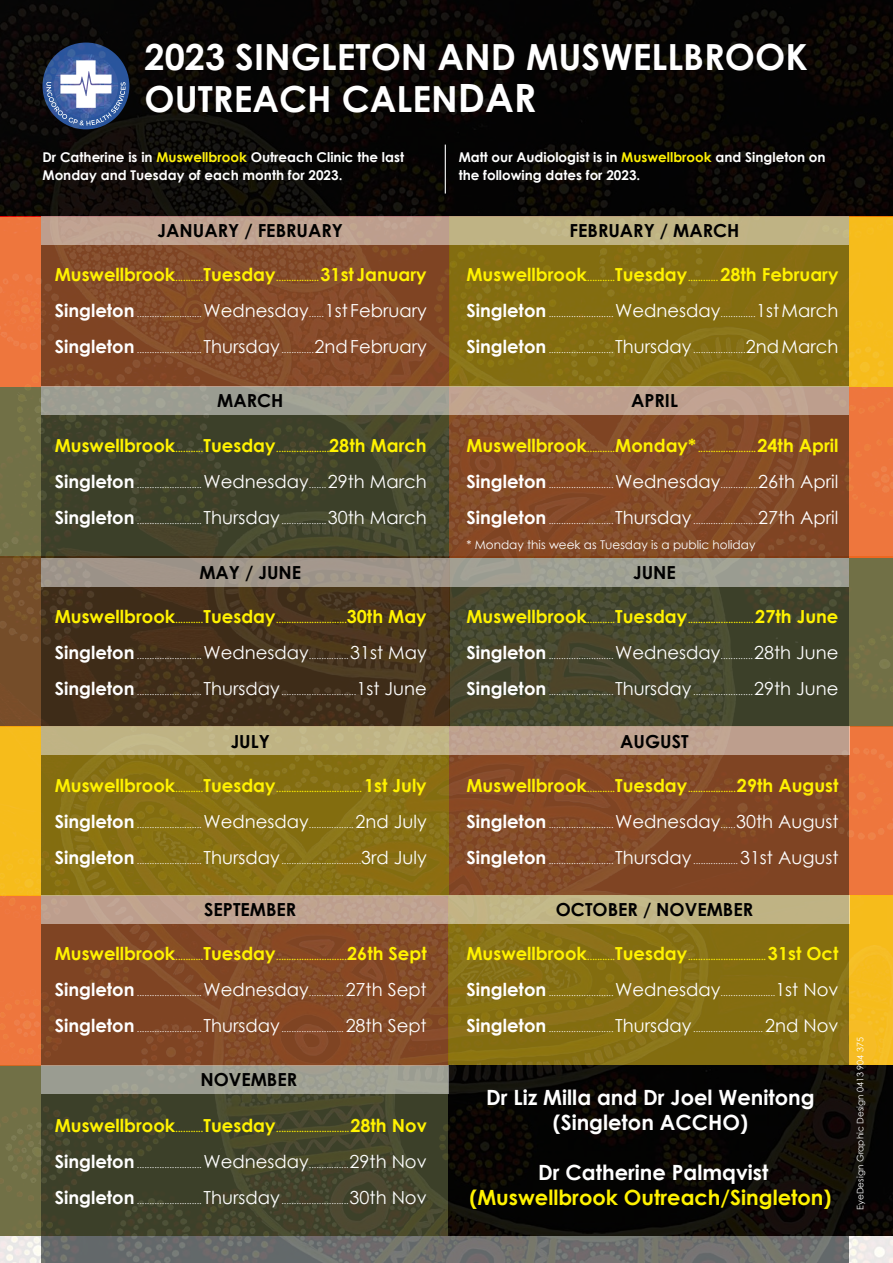
<style>
.page{position:relative;width:893px;height:1263px;background:#fff}
.page>*{position:absolute;margin:0;border:0;box-sizing:border-box;transform-origin:0 0}
.t1{font:700 36px/42px "Century Gothic";color:#fff}
.t2{font:700 21px/25.2px "Century Gothic";color:#fff;text-align:center}
.t3{font:700 21px "Century Gothic";color:#fff200}
.t4{font:700 18px "Century Gothic";color:#fff200}
.t5{font:700 18px "Century Gothic";color:#000}
.t6{font:700 13.5px/18px "Century Gothic";color:#fff}
.t7{font:12px "Century Gothic";color:#fff}
.t8{font:9px "Century Gothic";color:#fff}
.t9{font:700 9px "Century Gothic";color:#fff200}
.s1{font-size:39px}
.s2{color:#fff200}
.s3{font-size:9px}
.s4{font-weight:700;font-size:18px}
.s5{font-size:18px}
</style>
<div class="page">
<img style="left:0;top:0;width:893px;height:1263px">
<div style="left:41px;top:216px;width:808px;height:29px;background:linear-gradient(to right,#c09e94,#bfb781)"></div>
<svg style="left:41px;top:386px;width:808px;height:29px;background:#afa090"></svg>
<div style="left:41px;top:558px;width:808px;height:28px;background:#a19c91"></div>
<div style="left:41px;top:727px;width:808px;height:28px;background:linear-gradient(to right,#c1ba83,#be9c92)"></div>
<div style="left:41px;top:895px;width:808px;height:29px;background:linear-gradient(to right,#bf9d92,#c1b983)"></div>
<div style="left:41px;top:1065px;width:407px;height:29px;background:#9c9c91"></div>
<h1 class="t1" style="left:145px;top:34px;width:665px">2023 SINGLETON AND MUSWELLBROOK<br>OUTREACH CALEN<span class="s1">DAR</span></h1>
<h3 class="t6" style="left:43px;top:148px;width:363px">Dr Catherine is in <span class="s2">Muswellbrook</span> Outreach Clinic the last<br>Monday and Tuesday of each month for 2023.</h3>
<h3 class="t6" style="left:459px;top:148px;width:368px">Matt our Audiologist is in <span class="s2">Muswellbrook</span> and Singleton on the following dates for 2023.</h3>
<h3 class="t5" style="left:158px;top:217px;width:187px">JANUARY / FEBRUARY</h3>
<h3 class="t5" style="left:570px;top:217px;width:171px">FEBRUARY / MARCH</h3>
<h3 class="t4" style="left:55px;top:261px;width:373px">Muswellbrook<span class="s3">...........</span>Tuesday<span class="s3">.................</span>31st January</h3>
<p class="t8" style="left:55px;top:308px;width:374px"><span class="s4">Singleton</span> .......................... <span class="s5">Wednesday</span>......<span class="s5">1st February</span></p>
<p class="t8" style="left:55px;top:344px;width:374px"><span class="s4">Singleton</span> .......................... <span class="s5">Thursday</span> .............<span class="s5">2ndFebruary</span></p>
<h3 class="t4" style="left:466px;top:261px;width:374px">Muswellbrook<span class="s3">...........</span>Tuesday<span class="s3">............</span> 28th February</h3>
<p class="t8" style="left:466px;top:308px;width:374px"><span class="s4">Singleton</span> .......................... <span class="s5">Wednesday</span>..............<span class="s5">1stMarch</span></p>
<p class="t8" style="left:466px;top:344px;width:374px"><span class="s4">Singleton</span> .......................... <span class="s5">Thursday</span> .....................<span class="s5">2ndMarch</span></p>
<h3 class="t5" style="left:217px;top:387px;width:68px">MARCH</h3>
<p class="t9" style="left:55px;top:441px;width:373px"><span class="s5">Muswellbrook</span>...........<span class="s5">Tuesday</span>.....................<span class="s5">28th March</span></p>
<p class="t8" style="left:55px;top:478px;width:374px"><span class="s4">Singleton</span> .......................... <span class="s5">Wednesday</span>....... <span class="s5">29th March</span></p>
<p class="t8" style="left:55px;top:514px;width:374px"><span class="s4">Singleton</span> .......................... <span class="s5">Thursday</span> .................. <span class="s5">30th March</span></p>
<h3 class="t5" style="left:199px;top:559px;width:103px">MAY / JUNE</h3>
<p class="t9" style="left:55px;top:613px;width:374px"><span class="s5">Muswellbrook</span>...........<span class="s5">Tuesday</span>............................<span class="s5">30th May</span></p>
<p class="t8" style="left:55px;top:649px;width:373px"><span class="s4">Singleton</span> .......................... <span class="s5">Wednesday</span>................ <span class="s5">31st May</span></p>
<p class="t8" style="left:55px;top:685px;width:374px"><span class="s4">Singleton</span> .......................... <span class="s5">Thursday</span> ..............................<span class="s5">1st June</span></p>
<h3 class="t5" style="left:231px;top:727px;width:41px">JULY</h3>
<p class="t9" style="left:55px;top:782px;width:374px"><span class="s5">Muswellbrook</span>...........<span class="s5">Tuesday</span>.................................. <span class="s5">1st July</span></p>
<p class="t8" style="left:55px;top:818px;width:373px"><span class="s4">Singleton</span> .......................... <span class="s5">Wednesday</span>.................. <span class="s5">2nd July</span></p>
<p class="t8" style="left:55px;top:854px;width:374px"><span class="s4">Singleton</span> .......................... <span class="s5">Thursday</span> ................................<span class="s5">3rd July</span></p>
<h3 class="t5" style="left:204px;top:896px;width:94px">SEPTEMBER</h3>
<p class="t9" style="left:55px;top:950px;width:373px"><span class="s5">Muswellbrook</span>...........<span class="s5">Tuesday</span>............................<span class="s5">26th Sept</span></p>
<p class="t8" style="left:55px;top:987px;width:374px"><span class="s4">Singleton</span> .......................... <span class="s5">Wednesday</span>.............. <span class="s5">27th Sept</span></p>
<p class="t8" style="left:55px;top:1023px;width:374px"><span class="s4">Singleton</span> .......................... <span class="s5">Thursday</span> ......................... <span class="s5">28th Sept</span></p>
<h3 class="t5" style="left:200px;top:1066px;width:98px">NOVEMBER</h3>
<p class="t9" style="left:55px;top:1122px;width:374px"><span class="s5">Muswellbrook</span>...........<span class="s5">Tuesday</span>.............................<span class="s5">28th Nov</span></p>
<p class="t8" style="left:55px;top:1158px;width:374px"><span class="s4">Singleton</span> .......................... <span class="s5">Wednesday</span>................<span class="s5">29th Nov</span></p>
<p class="t8" style="left:55px;top:1194px;width:374px"><span class="s4">Singleton</span> .......................... <span class="s5">Thursday</span> ...........................<span class="s5">30th Nov</span></p>
<h3 class="t5" style="left:631px;top:387px;width:48px">APRIL</h3>
<p class="t9" style="left:466px;top:441px;width:374px"><span class="s5">Muswellbrook</span>...........<span class="s5">Monday*</span> ....................... <span class="s5">24th April</span></p>
<p class="t8" style="left:466px;top:478px;width:374px"><span class="s4">Singleton</span> .......................... <span class="s5">Wednesday</span>...............<span class="s5">26th April</span></p>
<p class="t8" style="left:466px;top:514px;width:374px"><span class="s4">Singleton</span> .......................... <span class="s5">Thursday</span> ..........................<span class="s5">27th April</span></p>
<h3 class="t7" style="left:466px;top:536px;width:290px">* Monday this week as Tuesday is a public holiday</h3>
<h3 class="t5" style="left:633px;top:559px;width:44px">JUNE</h3>
<p class="t9" style="left:466px;top:613px;width:374px"><span class="s5">Muswellbrook</span>...........<span class="s5">Tuesday</span>.......................... <span class="s5">27th June</span></p>
<p class="t8" style="left:466px;top:649px;width:374px"><span class="s4">Singleton</span> .......................... <span class="s5">Wednesday</span>.............<span class="s5">28th June</span></p>
<p class="t8" style="left:466px;top:685px;width:374px"><span class="s4">Singleton</span> .......................... <span class="s5">Thursday</span> ........................<span class="s5">29th June</span></p>
<h3 class="t5" style="left:620px;top:727px;width:70px">AUGUST</h3>
<p class="t9" style="left:466px;top:782px;width:374px"><span class="s5">Muswellbrook</span>...........<span class="s5">Tuesday</span>...................<span class="s5">29th August</span></p>
<p class="t8" style="left:466px;top:818px;width:374px"><span class="s4">Singleton</span> .......................... <span class="s5">Wednesday</span>......<span class="s5">30th August</span></p>
<p class="t8" style="left:466px;top:854px;width:373px"><span class="s4">Singleton</span> .......................... <span class="s5">Thursday</span> .................. <span class="s5">31st August</span></p>
<h3 class="t5" style="left:556px;top:896px;width:199px">OCTOBER / NOVEMBER</h3>
<p class="t9" style="left:466px;top:950px;width:374px"><span class="s5">Muswellbrook</span>...........<span class="s5">Tuesday</span>............................... <span class="s5">31st Oct</span></p>
<p class="t8" style="left:466px;top:987px;width:373px"><span class="s4">Singleton</span> .......................... <span class="s5">Wednesday</span>......................<span class="s5">1st Nov</span></p>
<p class="t8" style="left:466px;top:1023px;width:374px"><span class="s4">Singleton</span> .......................... <span class="s5">Thursday</span> ............................ <span class="s5">2nd Nov</span></p>
<h2 class="t2" style="left:486px;top:1083px;width:330px">Dr Liz Milla and Dr Joel Wenitong (Singleton ACCHO)</h2>
<h2 class="t2" style="left:538px;top:1159px;width:232px">Dr Catherine Palmqvist</h2>
<h2 class="t3" style="left:469px;top:1182px;width:364px">(Muswellbrook Outreach/Singleton)</h2>
<p class="t8" style="left:854px;top:1210px;width:174px;rotate:-90deg">EyeDesign Graphic Design 0413 904 375</p>
</div>
